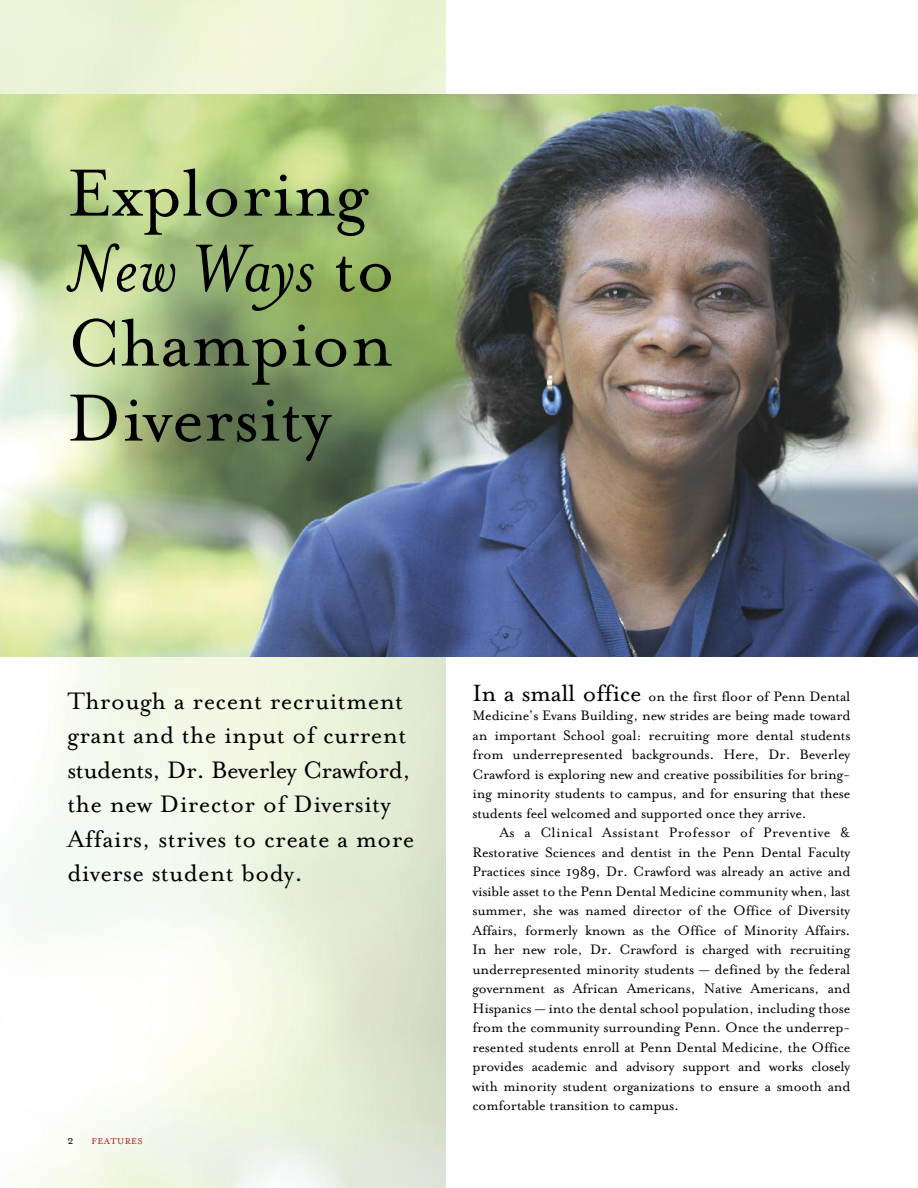
<style>
.page{position:relative;width:918px;height:1188px;background:#fff}
.page>*{position:absolute;margin:0;border:0;box-sizing:border-box;transform-origin:0 0}
.t1{font:76.5px/75px "Mrs Eaves Roman";color:#000}
.t2{font:italic 76.5px "Mrs Eaves";color:#000}
.t3{font:27.45px/34.5px "Mrs Eaves Roman";letter-spacing:.01em;color:#000}
.t4{font:15.75px/19.5px "Mrs Eaves Roman";letter-spacing:-.01em;color:#000;text-align:justify}
.t5{font:13.5px "Mrs Eaves Small Caps";color:#be3236}
.t6{font:13.5px "Mrs Eaves Small Caps";color:#000}
.s1{font-family:"Mrs Eaves Roman";font-style:normal}
.s2{font-size:27px}
</style>
<div class="page">
<img style="left:0;top:94px;width:918px;height:563px">
<h1 class="t1" style="left:68px;top:152px;width:302px">Exploring</h1>
<h1 class="t2" style="left:67px;top:219px;width:329px">New Ways <span class="s1">to</span></h1>
<h1 class="t1" style="left:67px;top:302px;width:327px">Champion<br>Diversity</h1>
<h2 class="t3" style="left:68px;top:682px;width:349px">Through a recent recruitment grant and the input of current students, Dr. Beverley Crawford, the new Director of Diversity<br>Affairs, strives to create a more diverse student body.</h2>
<p class="t6" style="left:68px;top:1131px;width:8px">2</p>
<p class="t5" style="left:91px;top:1131px;width:53px">features</p>
<p class="t4" style="left:472px;top:685px;width:380px"><span class="s2">In a small office</span> on the first floor of Penn Dental Medicine’s Evans Building, new strides are being made toward an important School goal: recruiting more dental students from underrepresented backgrounds. Here, Dr. Beverley Crawford is exploring new and creative possibilities for bring&shy;ing minority students to campus, and for ensuring that these students feel welcomed and supported once they arrive.</p>
<p class="t4" style="left:473px;top:822px;width:380px;text-indent:27px">As a Clinical Assistant Professor of Preventive &amp; Restorative Sciences and dentist in the Penn Dental Faculty Practices since 1989, Dr. Crawford was already an active and visible asset to the Penn Dental Medicine community when, last summer, she was named director of the Office of Diversity Affairs, formerly known as the Office of Minority Affairs.<br>In her new role, Dr. Crawford is charged with recruiting underrepresented minority students — defined by the federal government as African Americans, Native Americans, and Hispanics — into the dental school population, including those from the community surrounding Penn. Once the underrep&shy;resented students enroll at Penn Dental Medicine, the Office provides academic and advisory support and works closely with minority student organizations to ensure a smooth and comfortable transition to campus.</p>
</div>
